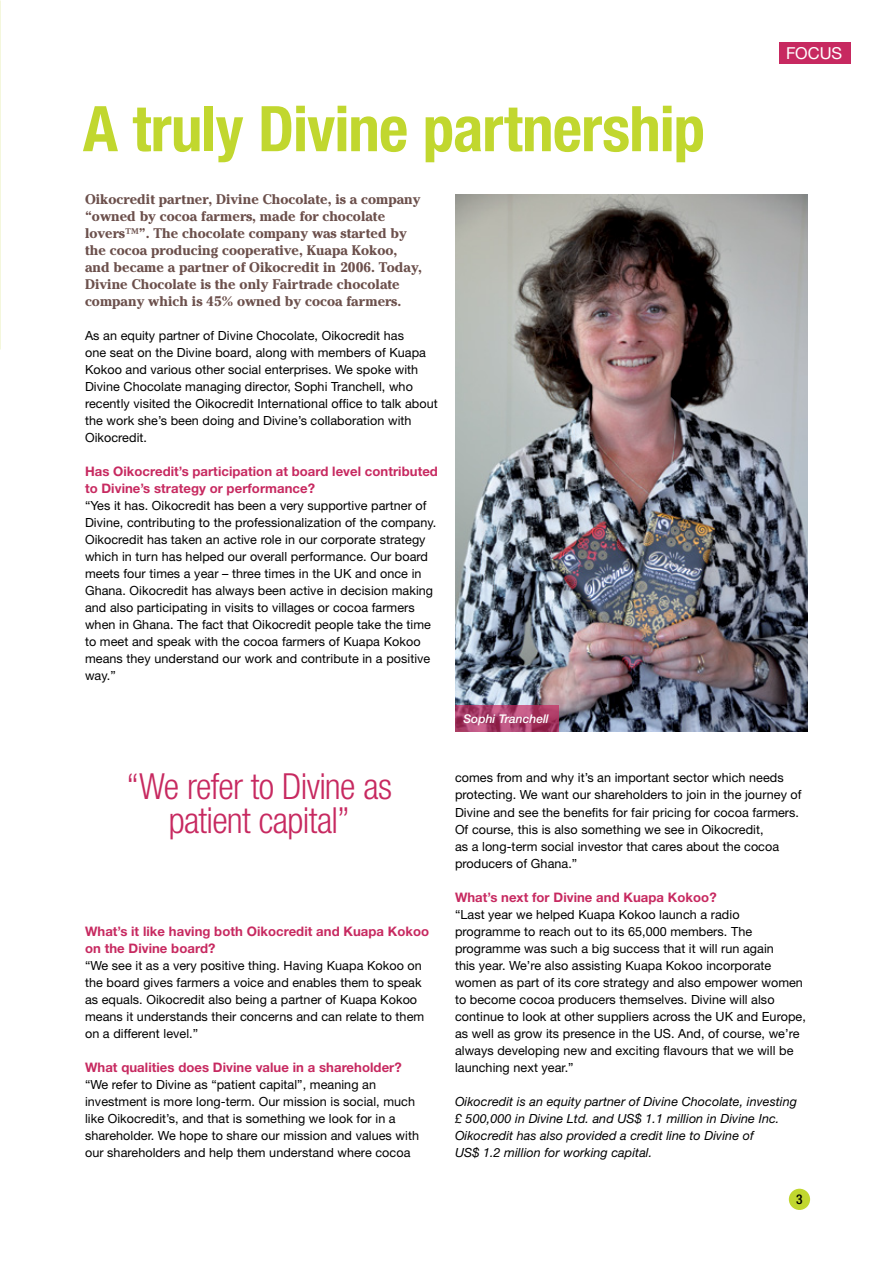
<style>
.page{position:relative;width:893px;height:1263px;background:#fff}
.page>*{position:absolute;margin:0;border:0;box-sizing:border-box;transform-origin:0 0}
.t1{font:700 condensed 63px "Helvetica Neue LT Std";letter-spacing:-.015em;color:#c1d72f}
.t2{font:300 condensed 36px/34px "Helvetica Neue LT Std";letter-spacing:-.02em;color:#c72960;text-align:center}
.t3{font:16.5px "Helvetica Neue LT Std";letter-spacing:-.005em;color:#fff}
.t4{font:700 13.8px/17px "Cheltenham";color:#6c504c}
.t5{font:500 condensed 13.5px "Helvetica Neue LT Std";color:#000}
.t6{font:700 13.2px/17px "Helvetica Neue LT Std";letter-spacing:.005em;color:#c72960}
.t7{font:12.6px/17px "Helvetica Neue LT Std";letter-spacing:.005em;color:#000}
.t8{font:italic 12.6px/17px "Helvetica Neue LT Std";letter-spacing:.005em;color:#000}
.t9{font:italic 500 12px "Helvetica Neue LT Std";color:#fff}
</style>
<div class="page">
<img style="left:455px;top:194px;width:353px;height:537px">
<div style="left:778px;top:43px;width:72px;height:21px;background:#c72960"></div>
<svg style="left:455px;top:705px;width:103px;height:26px"></svg>
<div style="left:789px;top:1189px;width:21px;height:21px;background:#c1d72f;border-radius:50%"></div>
<h1 class="t1" style="left:83px;top:91px;width:624px">A truly Divine partnership</h1>
<p class="t4" style="left:85px;top:191px;width:338px">Oikocredit partner, Divine Chocolate, is a company “owned by cocoa farmers, made for chocolate lovers™”. The chocolate company was started by the cocoa producing cooperative, Kuapa Kokoo, and became a partner of Oikocredit in 2006. Today, Divine Chocolate is the only Fairtrade chocolate company which is 45% owned by cocoa farmers.</p>
<p class="t7" style="left:85px;top:327px;width:354px">As an equity partner of Divine Chocolate, Oikocredit has<br>one seat on the Divine board, along with members of Kuapa Kokoo and various other social enterprises. We spoke with Divine Chocolate managing director, Sophi Tranchell, who recently visited the Oikocredit International office to talk about the work she’s been doing and Divine’s collaboration with Oikocredit.</p>
<p class="t6" style="left:85px;top:463px;width:354px">Has Oikocredit’s participation at board level contributed to Divine’s strategy or performance?</p>
<p class="t7" style="left:85px;top:497px;width:353px">“Yes it has. Oikocredit has been a very supportive partner of Divine, contributing to the professionalization of the company.<br>Oikocredit has taken an active role in our corporate strategy which in turn has helped our overall performance. Our board meets four times a year – three times in the UK and once in Ghana. Oikocredit has always been active in decision making and also participating in visits to villages or cocoa farmers when in Ghana. The fact that Oikocredit people take the time to meet and speak with the cocoa farmers of Kuapa Kokoo means they understand our work and contribute in a positive way.”</p>
<p class="t9" style="left:463px;top:711px;width:87px">Sophi Tranchell</p>
<h3 class="t3" style="left:786px;top:43px;width:58px">FOCUS</h3>
<h2 class="t2" style="left:127px;top:769px;width:267px">“We refer to Divine as patient capital”</h2>
<p class="t6" style="left:85px;top:922px;width:346px">What’s it like having both Oikocredit and Kuapa Kokoo on the Divine board?</p>
<p class="t7" style="left:85px;top:956px;width:341px">“We see it as a very positive thing. Having Kuapa Kokoo on the board gives farmers a voice and enables them to speak as equals. Oikocredit also being a partner of Kuapa Kokoo means it understands their concerns and can relate to them on a different level.”</p>
<p class="t6" style="left:85px;top:1058px;width:318px">What qualities does Divine value in a shareholder?</p>
<p class="t7" style="left:85px;top:1075px;width:335px">“We refer to Divine as “patient capital”, meaning an investment is more long-term. Our mission is social, much like Oikocredit’s, and that is something we look for in a shareholder. We hope to share our mission and values with our shareholders and help them understand where cocoa</p>
<p class="t7" style="left:455px;top:769px;width:348px">comes from and why it’s an important sector which needs protecting. We want our shareholders to join in the journey of Divine and see the benefits for fair pricing for cocoa farmers.<br>Of course, this is also something we see in Oikocredit,<br>as a long-term social investor that cares about the cocoa producers of Ghana.”</p>
<p class="t6" style="left:455px;top:888px;width:263px">What’s next for Divine and Kuapa Kokoo?</p>
<p class="t7" style="left:455px;top:905px;width:352px">“Last year we helped Kuapa Kokoo launch a radio programme to reach out to its 65,000 members. The programme was such a big success that it will run again<br>this year. We’re also assisting Kuapa Kokoo incorporate women as part of its core strategy and also empower women to become cocoa producers themselves. Divine will also continue to look at other suppliers across the UK and Europe, as well as grow its presence in the US. And, of course, we’re always developing new and exciting flavours that we will be launching next year.”</p>
<p class="t8" style="left:455px;top:1092px;width:344px">Oikocredit is an equity partner of Divine Chocolate, investing £ 500,000 in Divine Ltd. and US$ 1.1 million in Divine Inc.<br>Oikocredit has also provided a credit line to Divine of<br>US$ 1.2 million for working capital.</p>
<p class="t5" style="left:796px;top:1191px;width:8px">3</p>
</div>
